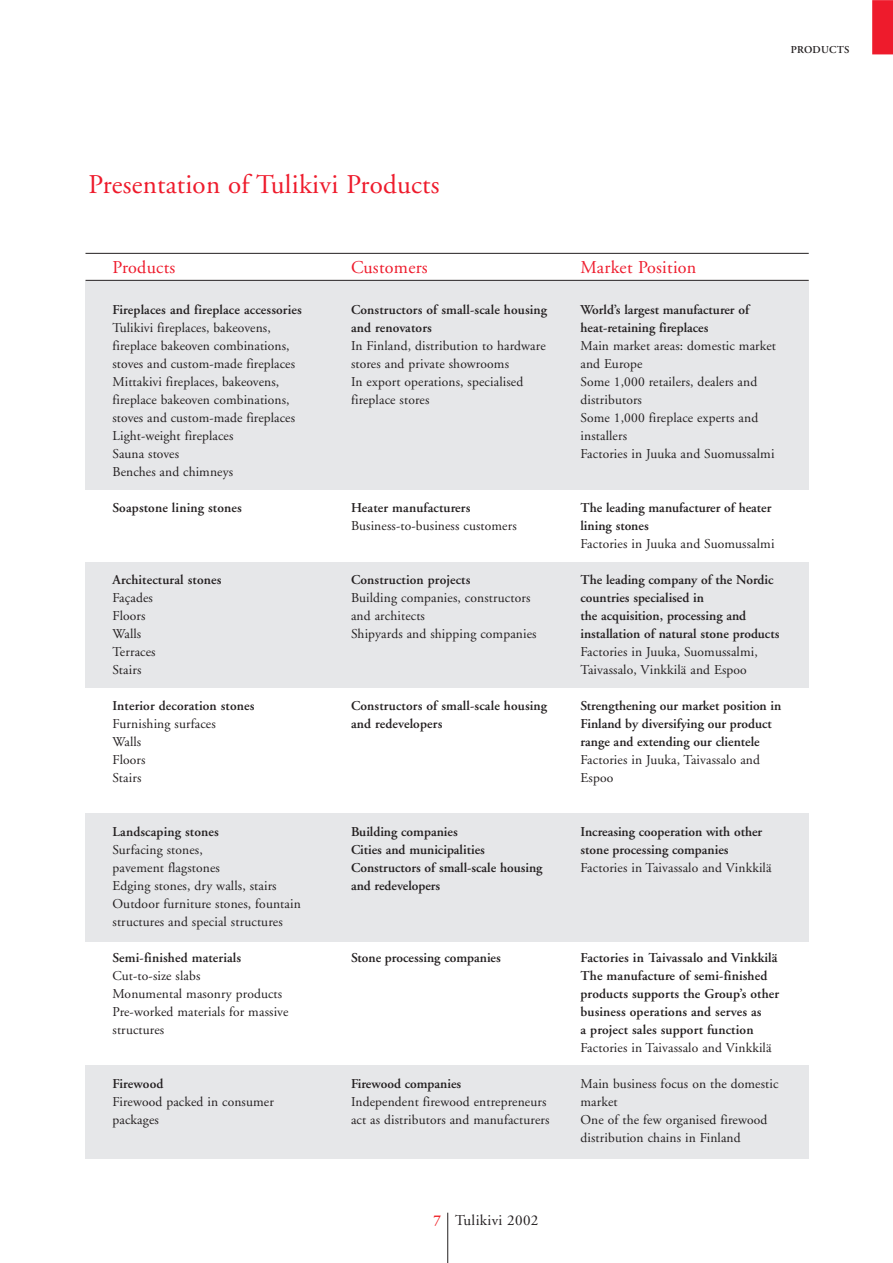
<style>
.page{position:relative;width:893px;height:1263px;background:#fff}
.page>*{position:absolute;margin:0;border:0;box-sizing:border-box;transform-origin:0 0}
.t1{font:27px "Adobe Garamond";letter-spacing:.01em;color:#ee1b2c}
.t2{font:18px "Adobe Garamond";letter-spacing:.015em;color:#ee1b2c}
.t3{font:15px "Adobe Garamond";letter-spacing:.025em;color:#231f20}
.t4{font:13.5px/18px "Adobe Garamond";letter-spacing:.01em;color:#231f20}
.t5{font:600 13.5px/18px "Adobe Garamond";color:#231f20}
.t6{font:600 10.5px "Adobe Garamond";letter-spacing:.025em;color:#231f20}
.s1{font-weight:600;color:#ee1d23}
</style>
<div class="page">
<svg style="left:872px;top:0;width:20px;height:54px"></svg>
<hr style="left:447px;top:1213px;width:1px;height:50px;background:#231f20">
<div style="left:85px;top:281px;width:723px;height:209px;background:#e6e7e9"></div>
<div style="left:85px;top:562px;width:723px;height:125px;background:#e6e7e9"></div>
<div style="left:85px;top:814px;width:723px;height:128px;background:#e6e7e9"></div>
<div style="left:85px;top:1065px;width:723px;height:94px;background:#e6e7e9"></div>
<hr style="left:85px;top:280px;width:723px;height:1px;background:#231f20">
<hr style="left:85px;top:253px;width:723px;height:1px;background:#231f20">
<p class="t6" style="left:790px;top:46px;width:60px">PRODUCTS</p>
<h1 class="t1" style="left:88px;top:173px;width:352px">Presentation of Tulikivi Products</h1>
<h2 class="t2" style="left:112px;top:260px;width:64px">Products</h2>
<p class="t5" style="left:112px;top:302px;width:191px">Fireplaces and fireplace accessories</p>
<p class="t4" style="left:112px;top:320px;width:184px">Tulikivi fireplaces, bakeovens, fireplace bakeoven combinations, stoves and custom-made fireplaces<br>Mittakivi fireplaces, bakeovens, fireplace bakeoven combinations, stoves and custom-made fireplaces<br>Light-weight fireplaces<br>Sauna stoves<br>Benches and chimneys</p>
<p class="t5" style="left:112px;top:500px;width:131px">Soapstone lining stones</p>
<p class="t5" style="left:112px;top:572px;width:110px">Architectural stones</p>
<p class="t4" style="left:112px;top:590px;width:45px">Façades<br>Floors<br>Walls<br>Terraces<br>Stairs</p>
<p class="t5" style="left:112px;top:698px;width:143px">Interior decoration stones</p>
<p class="t4" style="left:112px;top:716px;width:105px">Furnishing surfaces<br>Walls<br>Floors<br>Stairs</p>
<p class="t5" style="left:112px;top:824px;width:108px">Landscaping stones</p>
<p class="t4" style="left:112px;top:842px;width:190px">Surfacing stones,<br>pavement flagstones<br>Edging stones, dry walls, stairs<br>Outdoor furniture stones, fountain structures and special structures</p>
<p class="t5" style="left:112px;top:950px;width:130px">Semi-finished materials</p>
<p class="t4" style="left:112px;top:968px;width:177px">Cut-to-size slabs<br>Monumental masonry products<br>Pre-worked materials for massive structures</p>
<p class="t5" style="left:112px;top:1076px;width:52px">Firewood</p>
<p class="t4" style="left:112px;top:1094px;width:163px">Firewood packed in consumer packages</p>
<h2 class="t2" style="left:351px;top:260px;width:78px">Customers</h2>
<p class="t5" style="left:351px;top:302px;width:198px">Constructors of small-scale housing and renovators</p>
<p class="t4" style="left:351px;top:338px;width:196px">In Finland, distribution to hardware stores and private showrooms<br>In export operations, specialised fireplace stores</p>
<p class="t5" style="left:351px;top:500px;width:121px">Heater manufacturers</p>
<p class="t4" style="left:351px;top:518px;width:167px">Business-to-business customers</p>
<p class="t5" style="left:351px;top:572px;width:121px">Construction projects</p>
<p class="t4" style="left:351px;top:590px;width:187px">Building companies, constructors and architects<br>Shipyards and shipping companies</p>
<p class="t5" style="left:351px;top:698px;width:198px">Constructors of small-scale housing and redevelopers</p>
<p class="t5" style="left:351px;top:824px;width:193px">Building companies<br>Cities and municipalities<br>Constructors of small-scale housing and redevelopers</p>
<p class="t5" style="left:351px;top:950px;width:151px">Stone processing companies</p>
<p class="t5" style="left:351px;top:1076px;width:112px">Firewood companies</p>
<p class="t4" style="left:351px;top:1094px;width:200px">Independent firewood entrepreneurs act as distributors and manufacturers</p>
<p class="t3" style="left:433px;top:1214px;width:106px"><span class="s1">7</span> Tulikivi 2002</p>
<h2 class="t2" style="left:580px;top:260px;width:117px">Market Position</h2>
<p class="t5" style="left:580px;top:302px;width:170px">World’s largest manufacturer of heat-retaining fireplaces</p>
<p class="t4" style="left:580px;top:338px;width:197px">Main market areas: domestic market and Europe<br>Some 1,000 retailers, dealers and distributors<br>Some 1,000 fireplace experts and installers<br>Factories in Juuka and Suomussalmi</p>
<p class="t5" style="left:580px;top:500px;width:192px">The leading manufacturer of heater lining stones</p>
<p class="t4" style="left:580px;top:536px;width:195px">Factories in Juuka and Suomussalmi</p>
<p class="t5" style="left:580px;top:572px;width:200px">The leading company of the Nordic countries specialised in<br>the acquisition, processing and installation of natural stone products</p>
<p class="t4" style="left:580px;top:644px;width:179px">Factories in Juuka, Suomussalmi,<br>Taivassalo, Vinkkilä and Espoo</p>
<p class="t5" style="left:580px;top:698px;width:202px">Strengthening our market position in<br>Finland by diversifying our product range and extending our clientele</p>
<p class="t4" style="left:580px;top:752px;width:181px">Factories in Juuka, Taivassalo and<br>Espoo</p>
<p class="t5" style="left:580px;top:824px;width:183px">Increasing cooperation with other stone processing companies</p>
<p class="t4" style="left:580px;top:860px;width:192px">Factories in Taivassalo and Vinkkilä</p>
<p class="t5" style="left:580px;top:950px;width:200px">Factories in Taivassalo and Vinkkilä The manufacture of semi-finished products supports the Group’s other business operations and serves as<br>a project sales support function</p>
<p class="t4" style="left:580px;top:1040px;width:192px">Factories in Taivassalo and Vinkkilä</p>
<p class="t4" style="left:580px;top:1076px;width:199px">Main business focus on the domestic market<br>One of the few organised firewood distribution chains in Finland</p>
</div>
